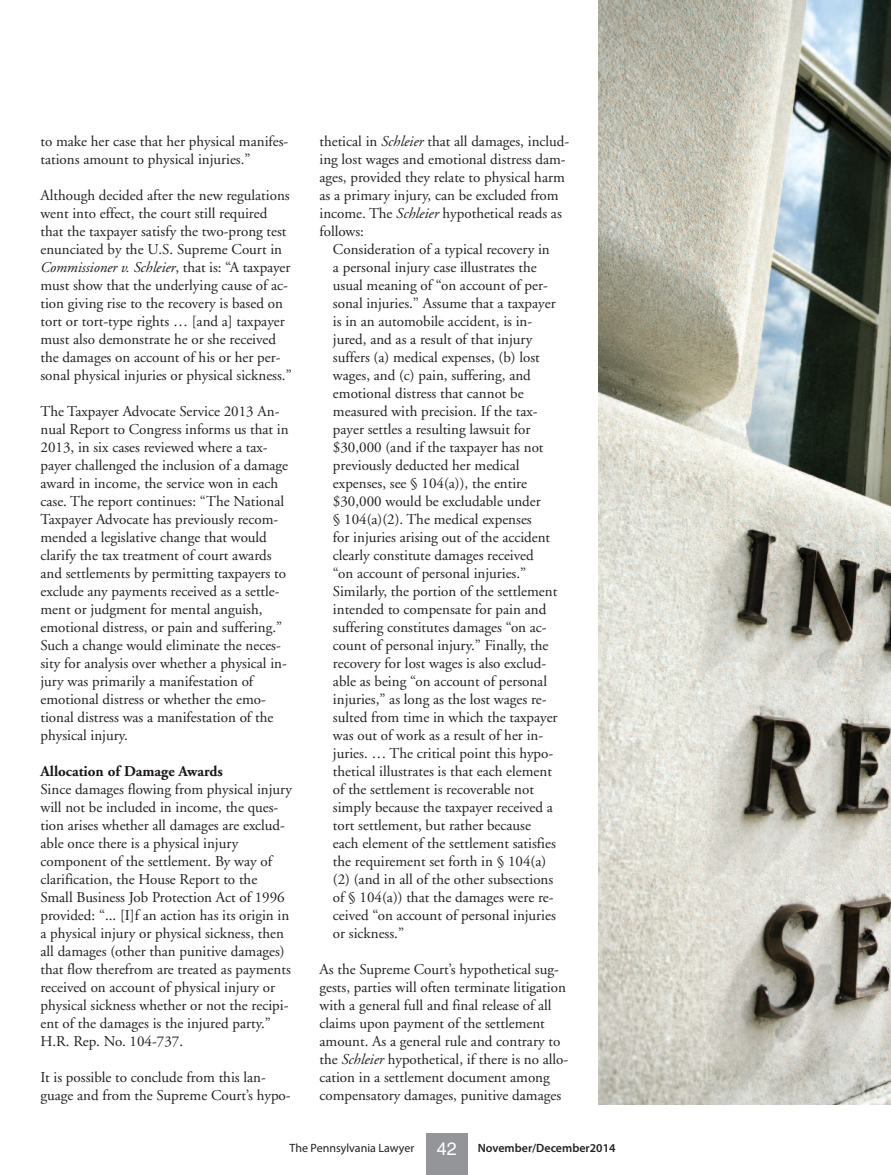
<style>
.page{position:relative;width:891px;height:1175px;background:#fff}
.page>*{position:absolute;margin:0;border:0;box-sizing:border-box;transform-origin:0 0}
.t1{font:15px/18px "Adobe Garamond";color:#231f20}
.t2{font:700 15px "Adobe Garamond";color:#1c1717}
.t3{font:12px "Myriad Pro";color:#231f20}
.s1{font-style:italic}
.s2{font-family:"Helvetica";font-size:18px;color:#fff}
.s3{font-weight:600}
</style>
<div class="page">
<div style="left:426px;top:1133px;width:42px;height:41px;background:#939598"></div>
<img style="left:598px;top:0;width:293px;height:1104px">
<p class="t1" style="left:40px;top:133px;width:249px">to make her case that her physical manifes&shy;tations amount to physical injuries.”</p>
<p class="t1" style="left:41px;top:187px;width:253px">Although decided after the new regulations went into effect, the court still required that the taxpayer satisfy the two-prong test enunciated by the U.S. Supreme Court in <span class="s1">Commissioner v. Schleier</span>, that is: “A taxpayer must show that the underlying cause of ac&shy;tion giving rise to the recovery is based on tort or tort-type rights … [and a] taxpayer must also demonstrate he or she received the damages on account of his or her per&shy;sonal physical injuries or physical sickness.”</p>
<p class="t1" style="left:41px;top:403px;width:250px">The Taxpayer Advocate Service 2013 An&shy;nual Report to Congress informs us that in 2013, in six cases reviewed where a tax&shy;payer challenged the inclusion of a damage award in income, the service won in each case. The report continues: “The National Taxpayer Advocate has previously recom&shy;mended a legislative change that would clarify the tax treatment of court awards and settlements by permitting taxpayers to exclude any payments received as a settle&shy;ment or judgment for mental anguish, emotional distress, or pain and suffering.” Such a change would eliminate the neces&shy;sity for analysis over whether a physical in&shy;jury was primarily a manifestation of emotional distress or whether the emo&shy;tional distress was a manifestation of the physical injury.</p>
<p class="t2" style="left:40px;top:765px;width:184px">Allocation of Damage Awards</p>
<p class="t1" style="left:40px;top:781px;width:253px">Since damages flowing from physical injury will not be included in income, the ques&shy;tion arises whether all damages are exclud&shy;able once there is a physical injury component of the settlement. By way of clarification, the House Report to the Small Business Job Protection Act of 1996 provided: “... [I]f an action has its origin in a physical injury or physical sickness, then all damages (other than punitive damages) that flow therefrom are treated as payments received on account of physical injury or physical sickness whether or not the recipi&shy;ent of the damages is the injured party.” H.R. Rep. No. 104-737.</p>
<p class="t1" style="left:40px;top:1069px;width:252px">It is possible to conclude from this lan&shy;guage and from the Supreme Court’s hypo-</p>
<p class="t1" style="left:319px;top:133px;width:251px">thetical in <span class="s1">Schleier</span> that all damages, includ&shy;ing lost wages and emotional distress dam&shy;ages, provided they relate to physical harm as a primary injury, can be excluded from income. The <span class="s1">Schleier</span> hypothetical reads as follows:</p>
<p class="t1" style="left:333px;top:241px;width:226px">Consideration of a typical recovery in a personal injury case illustrates the usual meaning of “on account of per&shy;sonal injuries.” Assume that a taxpayer is in an automobile accident, is in&shy;jured, and as a result of that injury suffers (a) medical expenses, (b) lost wages, and (c) pain, suffering, and emotional distress that cannot be measured with precision. If the tax&shy;payer settles a resulting lawsuit for $30,000 (and if the taxpayer has not previously deducted her medical expenses, see § 104(a)), the entire $30,000 would be excludable under<br>§ 104(a)(2). The medical expenses<br>for injuries arising out of the accident clearly constitute damages received “on account of personal injuries.” Similarly, the portion of the settlement intended to compensate for pain and suffering constitutes damages “on ac&shy;count of personal injury.” Finally, the recovery for lost wages is also exclud&shy;able as being “on account of personal injuries,” as long as the lost wages re&shy;sulted from time in which the taxpayer was out of work as a result of her in&shy;juries. … The critical point this hypo&shy;thetical illustrates is that each element of the settlement is recoverable not simply because the taxpayer received a tort settlement, but rather because each element of the settlement satisfies the requirement set forth in § 104(a) (2) (and in all of the other subsections of § 104(a)) that the damages were re&shy;ceived “on account of personal injuries or sickness.”</p>
<p class="t1" style="left:319px;top:961px;width:250px">As the Supreme Court’s hypothetical sug&shy;gests, parties will often terminate litigation with a general full and final release of all claims upon payment of the settlement amount. As a general rule and contrary to the <span class="s1">Schleier</span> hypothetical, if there is no allo&shy;cation in a settlement document among compensatory damages, punitive damages</p>
<p class="t3" style="left:289px;top:1143px;width:328px">The Pennsylvania Lawyer <span class="s2">42</span> <span class="s3">November/December2014</span></p>
</div>
